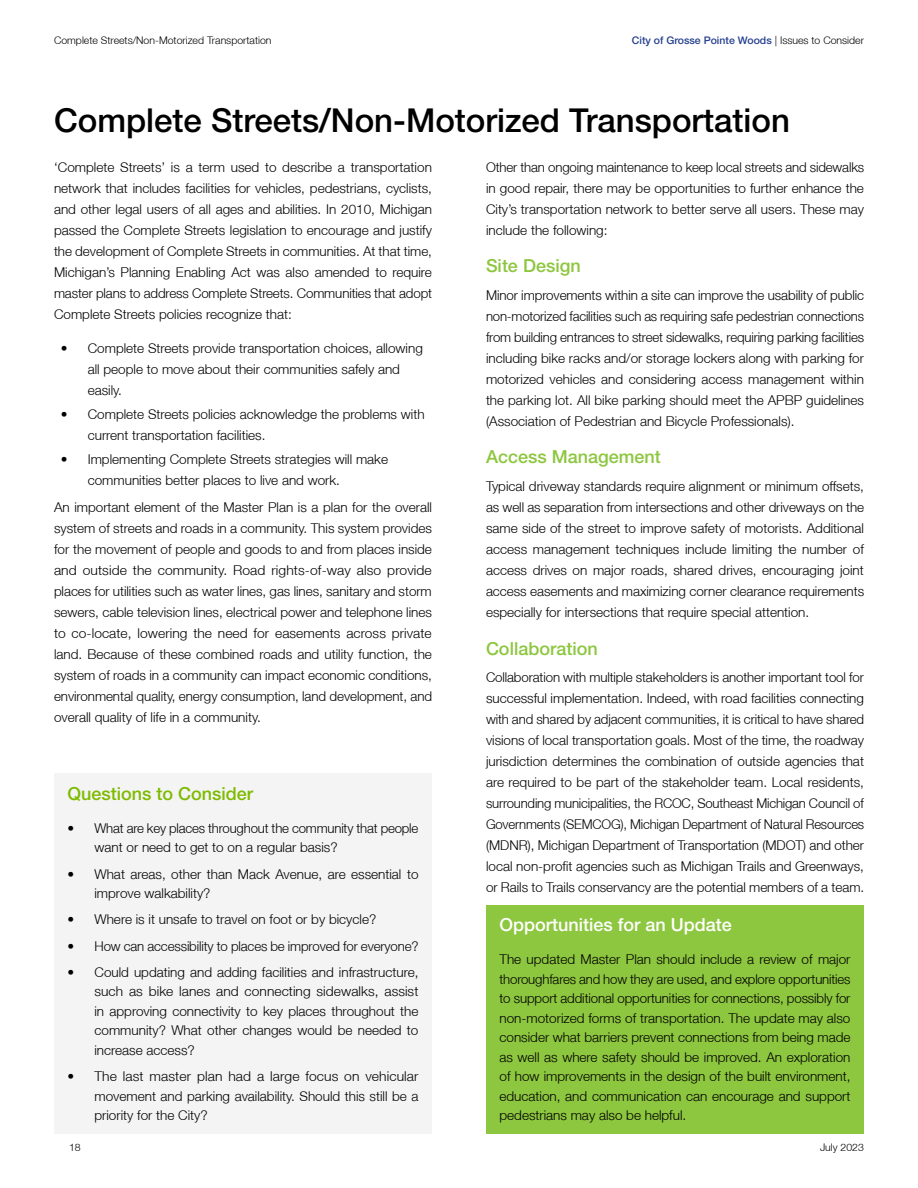
<style>
.page{position:relative;width:918px;height:1188px;background:#fff}
.page>*{position:absolute;margin:0;border:0;box-sizing:border-box;transform-origin:0 0}
.t1{font:500 33px "Helvetica Neue LT Std";color:#000}
.t2{font:500 18px "Helvetica Neue LT Std";color:#8dc63f}
.t3{font:500 18px "Helvetica Neue LT Std";color:#fff}
.t4{font:500 18px "Helvetica Neue LT Std";color:#7ebb00}
.t5{font:300 13.5px/21px "Helvetica Neue LT";color:#000;text-align:justify}
.t6{font:300 10.5px "Helvetica Neue LT";color:#000}
.t7{font:500 10.5px "Helvetica Neue LT Std";color:#25408f}
.s1{font-family:"Helvetica Neue LT";font-weight:300;color:#000}
</style>
<div class="page">
<div style="left:486px;top:905px;width:378px;height:229px;background:#8dc63f"></div>
<div style="left:54px;top:774px;width:378px;height:360px;background:#f4f4f5"></div>
<p class="t6" style="left:54px;top:34px;width:219px">Complete Streets/Non-Motorized Transportation</p>
<p class="t7" style="left:632px;top:34px;width:234px">City of Grosse Pointe Woods <span class="s1">| Issues to Consider</span></p>
<h1 class="t1" style="left:54px;top:100px;width:737px">Complete Streets/Non-Motorized Transportation</h1>
<p class="t5" style="left:54px;top:156px;width:380px">‘Complete Streets’ is a term used to describe a transportation network that includes facilities for vehicles, pedestrians, cyclists, and other legal users of all ages and abilities. In 2010, Michigan passed the Complete Streets legislation to encourage and justify the development of Complete Streets in communities. At that time, Michigan’s Planning Enabling Act was also amended to require master plans to address Complete Streets. Communities that adopt Complete Streets policies recognize that:</p>
<p class="t5" style="left:88px;top:338px;width:337px;text-align:left;text-indent:-27px">• Complete Streets provide transportation choices, allowing all people to move about their communities safely and easily.</p>
<p class="t5" style="left:88px;top:403px;width:338px;text-indent:-27px">• Complete Streets policies acknowledge the problems with current transportation facilities.</p>
<p class="t5" style="left:88px;top:448px;width:302px;text-indent:-27px">• Implementing Complete Streets strategies will make communities better places to live and work.</p>
<p class="t5" style="left:54px;top:497px;width:380px">An important element of the Master Plan is a plan for the overall system of streets and roads in a community. This system provides for the movement of people and goods to and from places inside and outside the community. Road rights-of-way also provide places for utilities such as water lines, gas lines, sanitary and storm sewers, cable television lines, electrical power and telephone lines to co-locate, lowering the need for easements across private land. Because of these combined roads and utility function, the system of roads in a community can impact economic conditions, environmental quality, energy consumption, land development, and overall quality of life in a community.</p>
<h2 class="t4" style="left:68px;top:783px;width:187px">Questions to Consider</h2>
<p class="t5" style="left:94px;top:818px;width:325px;line-height:19.5px;text-indent:-27px">• What are key places throughout the community that people want or need to get to on a regular basis?</p>
<p class="t5" style="left:94px;top:864px;width:326px;line-height:19.5px;text-indent:-27px">• What areas, other than Mack Avenue, are essential to improve walkability?</p>
<p class="t5" style="left:68px;top:909px;width:310px">• Where is it unsafe to travel on foot or by bicycle?</p>
<p class="t5" style="left:68px;top:935px;width:353px">• How can accessibility to places be improved for everyone?</p>
<p class="t5" style="left:94px;top:962px;width:326px;line-height:19.5px;text-indent:-27px">• Could updating and adding facilities and infrastructure, such as bike lanes and connecting sidewalks, assist in approving connectivity to key places throughout the community? What other changes would be needed to increase access?</p>
<p class="t5" style="left:94px;top:1066px;width:326px;line-height:19.5px;text-indent:-27px">• The last master plan had a large focus on vehicular movement and parking availability. Should this still be a priority for the City?</p>
<p class="t5" style="left:486px;top:156px;width:380px">Other than ongoing maintenance to keep local streets and sidewalks in good repair, there may be opportunities to further enhance the City’s transportation network to better serve all users. These may include the following:</p>
<h2 class="t2" style="left:486px;top:255px;width:96px">Site Design</h2>
<p class="t5" style="left:486px;top:284px;width:380px">Minor improvements within a site can improve the usability of public non-motorized facilities such as requiring safe pedestrian connections from building entrances to street sidewalks, requiring parking facilities including bike racks and/or storage lockers along with parking for motorized vehicles and considering access management within the parking lot. All bike parking should meet the APBP guidelines (Association of Pedestrian and Bicycle Professionals).</p>
<h2 class="t2" style="left:486px;top:446px;width:176px">Access Management</h2>
<p class="t5" style="left:486px;top:476px;width:380px">Typical driveway standards require alignment or minimum offsets, as well as separation from intersections and other driveways on the same side of the street to improve safety of motorists. Additional access management techniques include limiting the number of access drives on major roads, shared drives, encouraging joint access easements and maximizing corner clearance requirements especially for intersections that require special attention.</p>
<h2 class="t2" style="left:486px;top:638px;width:113px">Collaboration</h2>
<p class="t5" style="left:486px;top:667px;width:380px">Collaboration with multiple stakeholders is another important tool for successful implementation. Indeed, with road facilities connecting with and shared by adjacent communities, it is critical to have shared visions of local transportation goals. Most of the time, the roadway jurisdiction determines the combination of outside agencies that are required to be part of the stakeholder team. Local residents, surrounding municipalities, the RCOC, Southeast Michigan Council of Governments (SEMCOG), Michigan Department of Natural Resources (MDNR), Michigan Department of Transportation (MDOT) and other local non-profit agencies such as Michigan Trails and Greenways, or Rails to Trails conservancy are the potential members of a team.</p>
<h2 class="t3" style="left:500px;top:914px;width:234px">Opportunities for an Update</h2>
<p class="t5" style="left:500px;top:949px;width:353px;line-height:19.5px">The updated Master Plan should include a review of major thoroughfares and how they are used, and explore opportunities to support additional opportunities for connections, possibly for non-motorized forms of transportation. The update may also consider what barriers prevent connections from being made as well as where safety should be improved. An exploration of how improvements in the design of the built environment, education, and communication can encourage and support pedestrians may also be helpful.</p>
<p class="t6" style="left:69px;top:1141px;width:13px">18</p>
<p class="t6" style="left:820px;top:1141px;width:45px">July 2023</p>
</div>
